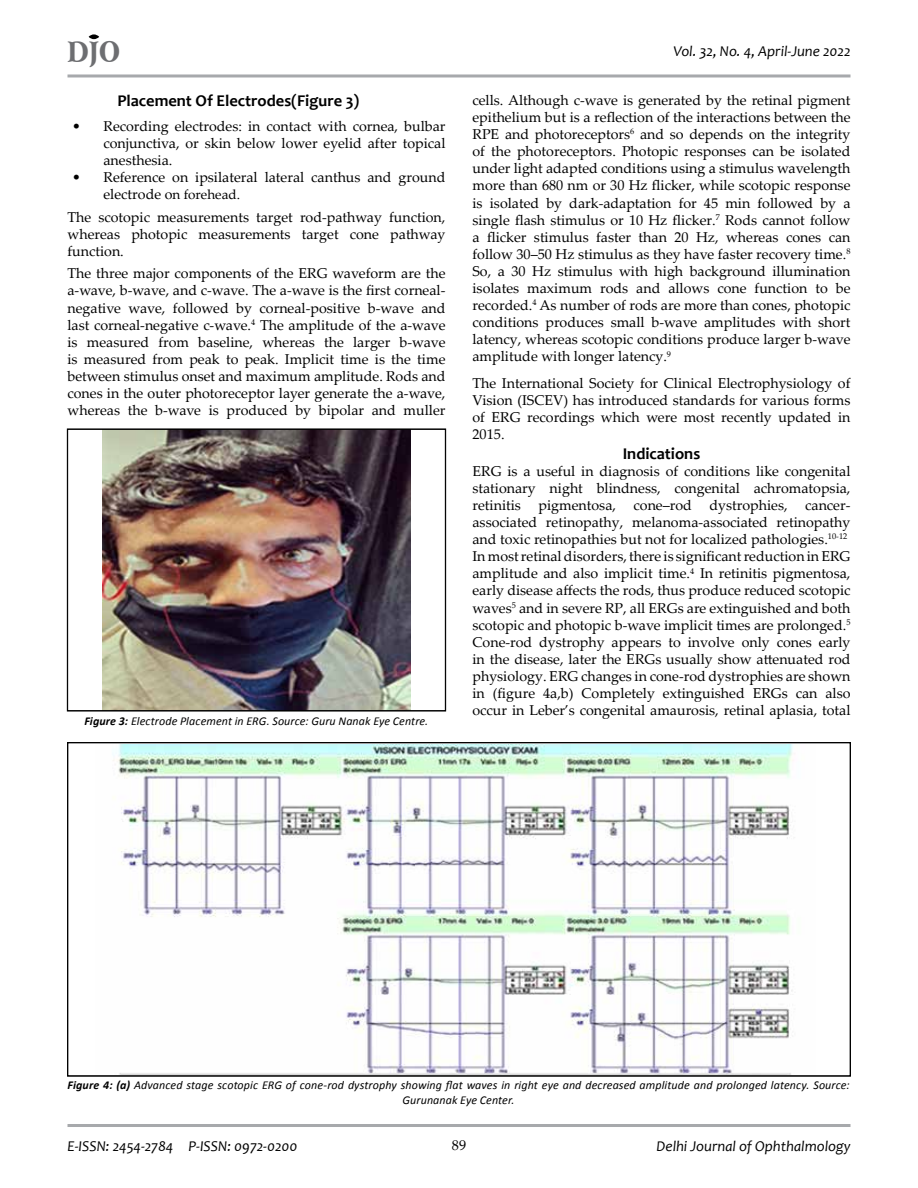
<style>
.page{position:relative;width:918px;height:1188px;background:#fff}
.page>*{position:absolute;margin:0;border:0;box-sizing:border-box;transform-origin:0 0}
.t1{font:900 28.2px "Arrus BT";color:#6d6e71;scale:.82 1}
.t2{font:700 16.5px "Candara";color:#000}
.t3{font:italic 15px "Candara";color:#000}
.t4{font:14.25px/17.1px "Palatino Linotype";color:#000;text-align:justify}
.t5{font:italic 12px/14.4px "Calibri";letter-spacing:.01em;color:#000;text-align:center}
.s1{font-size:13.5px}
.s2{font-weight:700}
</style>
<div class="page">
<hr style="left:68px;top:74px;width:782px;height:3px;background:#a7a9ac">
<hr style="left:68px;top:1124px;width:782px;height:3px;background:#a7a9ac">
<div style="left:89px;top:34px;width:10px;height:5px;background:#000;border-radius:50%"></div>
<img style="left:67px;top:429px;width:379px;height:282px">
<div style="left:68px;top:429px;width:377px;height:282px;border:1px solid #000"></div>
<svg style="left:67px;top:742px;width:784px;height:334px"></svg>
<h1 class="t1" style="left:68px;top:34px;width:66px">DJO</h1>
<p class="t3" style="left:673px;top:42px;width:179px">Vol. 32, No. 4, April-June 2022</p>
<p class="t2" style="left:117px;top:91px;width:243px">Placement Of Electrodes(Figure 3)</p>
<p class="t4" style="left:104px;top:117px;width:344px;text-indent:-32px">• Recording electrodes: in contact with cornea, bulbar conjunctiva, or skin below lower eyelid after topical anesthesia.</p>
<p class="t4" style="left:104px;top:168px;width:344px;text-indent:-32px">• Reference on ipsilateral lateral canthus and ground electrode o<span class="s1">n forehead.</span></p>
<p class="t4" style="left:68px;top:208px;width:379px">The scotopic measurements target rod-pathway function, whereas photopic measurements target cone pathway function.</p>
<p class="t4" style="left:68px;top:264px;width:380px">The three major components of the ERG waveform are the a-wave, b-wave, and c-wave. The a-wave is the first corneal&shy;negative wave, followed by corneal-positive b-wave and last corneal-negative c-wave.<sup>4</sup> The amplitude of the a-wave is measured from baseline, whereas the larger b-wave is measured from peak to peak. Implicit time is the time between stimulus onset and maximum amplitude. Rods and cones in the outer photoreceptor layer generate the a-wave, whereas the b-wave is produced by bipolar and muller</p>
<p class="t5" style="left:84px;top:713px;width:345px"><span class="s2">Figure 3:</span> Electrode Placement in ERG. Source: Guru Nanak Eye Centre.</p>
<p class="t4" style="left:472px;top:91px;width:380px">cells. Although c-wave is generated by the retinal pigment epithelium but is a reflection of the interactions between the RPE and photoreceptors<sup>6</sup> and so depends on the integrity of the photoreceptors. Photopic responses can be isolated under light adapted conditions using a stimulus wavelength more than 680 nm or 30 Hz flicker, while scotopic response is isolated by dark-adaptation for 45 min followed by a single flash stimulus or 10 Hz flicker.<sup>7</sup> Rods cannot follow a flicker stimulus faster than 20 Hz, whereas cones can follow 30–50 Hz stimulus as they have faster recovery time.<sup>8<br></sup>So, a 30 Hz stimulus with high background illumination isolates maximum rods and allows cone function to be recorded.<sup>4</sup> As number of rods are more than cones, photopic conditions produces small b-wave amplitudes with short latency, whereas scotopic conditions produce larger b-wave amplitude with longer latency.<sup>9</sup></p>
<p class="t4" style="left:472px;top:374px;width:380px">The International Society for Clinical Electrophysiology of Vision (ISCEV) has introduced standards for various forms of ERG recordings which were most recently updated in 2015.</p>
<p class="t2" style="left:623px;top:443px;width:79px">Indications</p>
<p class="t4" style="left:472px;top:462px;width:380px;text-align:left">ERG is a useful in diagnosis of conditions like congenital stationary night blindness, congenital achromatopsia, retinitis pigmentosa, cone–rod dystrophies, cancer&shy;associated retinopathy, melanoma-associated retinopathy and toxic retinopathies but not for localized pathologies.<sup>10-12<br></sup>In most retinal disorders, there is significant reduction in ERG amplitude and also implicit time.<sup>4</sup> In retinitis pigmentosa, early disease affects the rods, thus produce reduced scotopic waves<sup>5</sup> and in severe RP, all ERGs are extinguished and both scotopic and photopic b-wave implicit times are prolonged.<sup>5<br></sup>Cone-rod dystrophy appears to involve only cones early in the disease, later the ERGs usually show attenuated rod physiology. ERG changes in cone-rod dystrophies are shown in (figure 4a,b) Completely extinguished ERGs can also occur in Leber’s congenital amaurosis, retinal aplasia, total</p>
<p class="t5" style="left:68px;top:1078px;width:784px"><span class="s2">Figure 4: (a)</span> Advanced stage scotopic ERG of cone-rod dystrophy showing flat waves in right eye and decreased amplitude and prolonged latency. Source:<br>Gurunanak Eye Center.</p>
<p class="t3" style="left:68px;top:1136px;width:232px">E-ISSN: 2454-2784 P-ISSN: 0972-0200</p>
<p class="t4" style="left:452px;top:1136px;width:16px">89</p>
<p class="t3" style="left:657px;top:1136px;width:195px">Delhi Journal of Ophthalmology</p>
</div>
